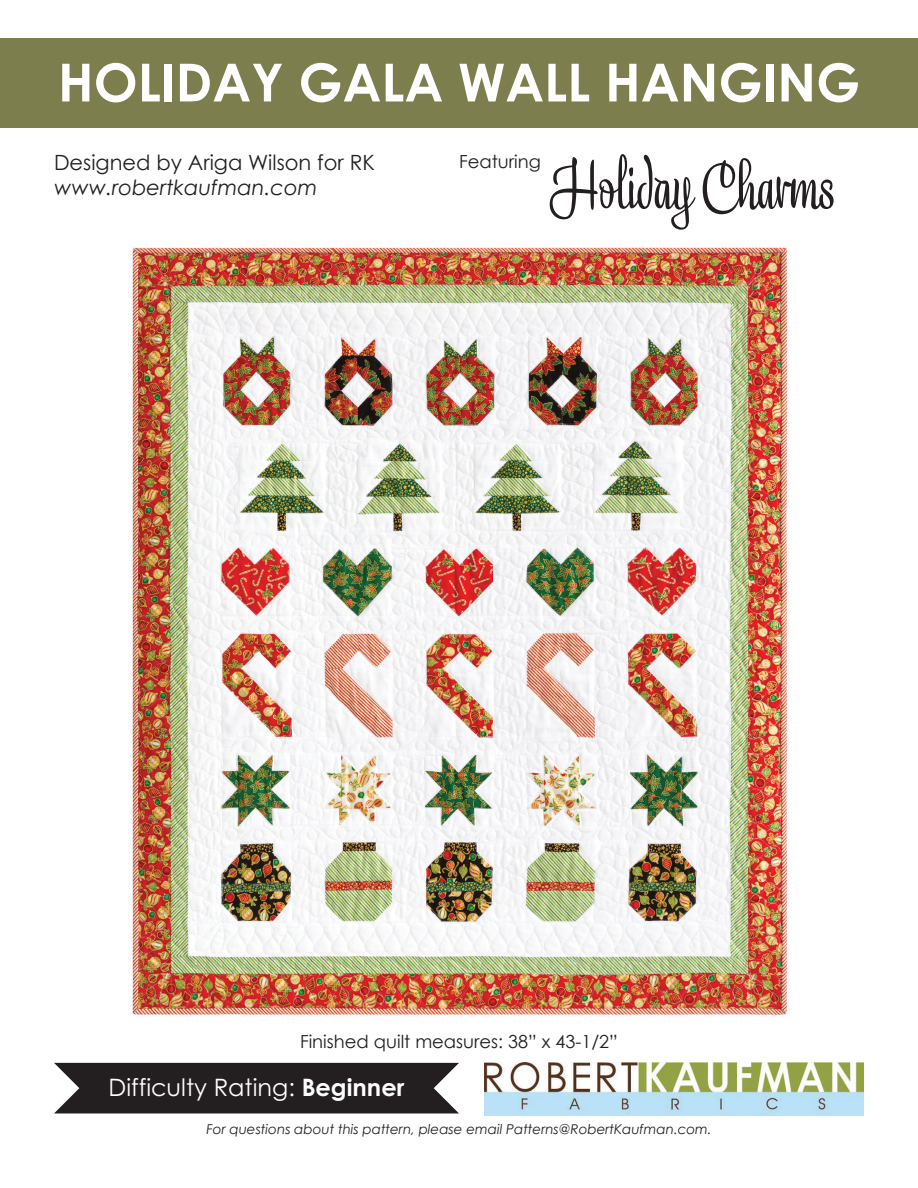
<style>
.page{position:relative;width:918px;height:1188px;background:#fff}
.page>*{position:absolute;margin:0;border:0;box-sizing:border-box;transform-origin:0 0}
.t1{font:700 67.5px "Century Gothic";color:#fff}
.t2{font:700 52.5px "Century Gothic";color:#fff}
.t3{font:24px "Century Gothic";color:#fff}
.t4{font:21px "Century Gothic";color:#231f20}
.t5{font:italic 21px "Century Gothic";color:#231f20}
.t6{font:18px "Century Gothic";color:#231f20}
.t7{font:italic 13.5px "Century Gothic";color:#231f20}
.s1{font-weight:700}
</style>
<div class="page">
<div style="left:54px;top:1063px;width:405px;height:50px;background:#231f20"></div>
<div style="left:0;top:38px;width:918px;height:90px;background:#7c7f4d"></div>
<img style="left:484px;top:1063px;width:379px;height:52px">
<img style="left:132px;top:247px;width:656px;height:768px">
<svg style="left:550px;top:154px;width:145px;height:76px"></svg>
<svg style="left:703px;top:158px;width:131px;height:56px"></svg>
<h1 class="t1" style="left:290px;top:27px;width:334px">Just Kisses</h1>
<h2 class="t2" style="left:58px;top:43px;width:804px">HOLIDAY GALA WALL HANGING</h2>
<h3 class="t4" style="left:54px;top:148px;width:322px">Designed by Ariga Wilson for RK</h3>
<h3 class="t5" style="left:54px;top:173px;width:265px">www.robertkaufman.com</h3>
<h3 class="t6" style="left:459px;top:148px;width:83px">Featuring</h3>
<h3 class="t6" style="left:300px;top:1029px;width:319px">Finished quilt measures: 38” x 43-1/2”</h3>
<h3 class="t3" style="left:109px;top:1070px;width:297px">Difficulty Rating: <span class="s1">Beginner</span></h3>
<p class="t7" style="left:206px;top:1120px;width:507px">For questions about this pattern, please email Patterns@RobertKaufman.com.</p>
</div>
